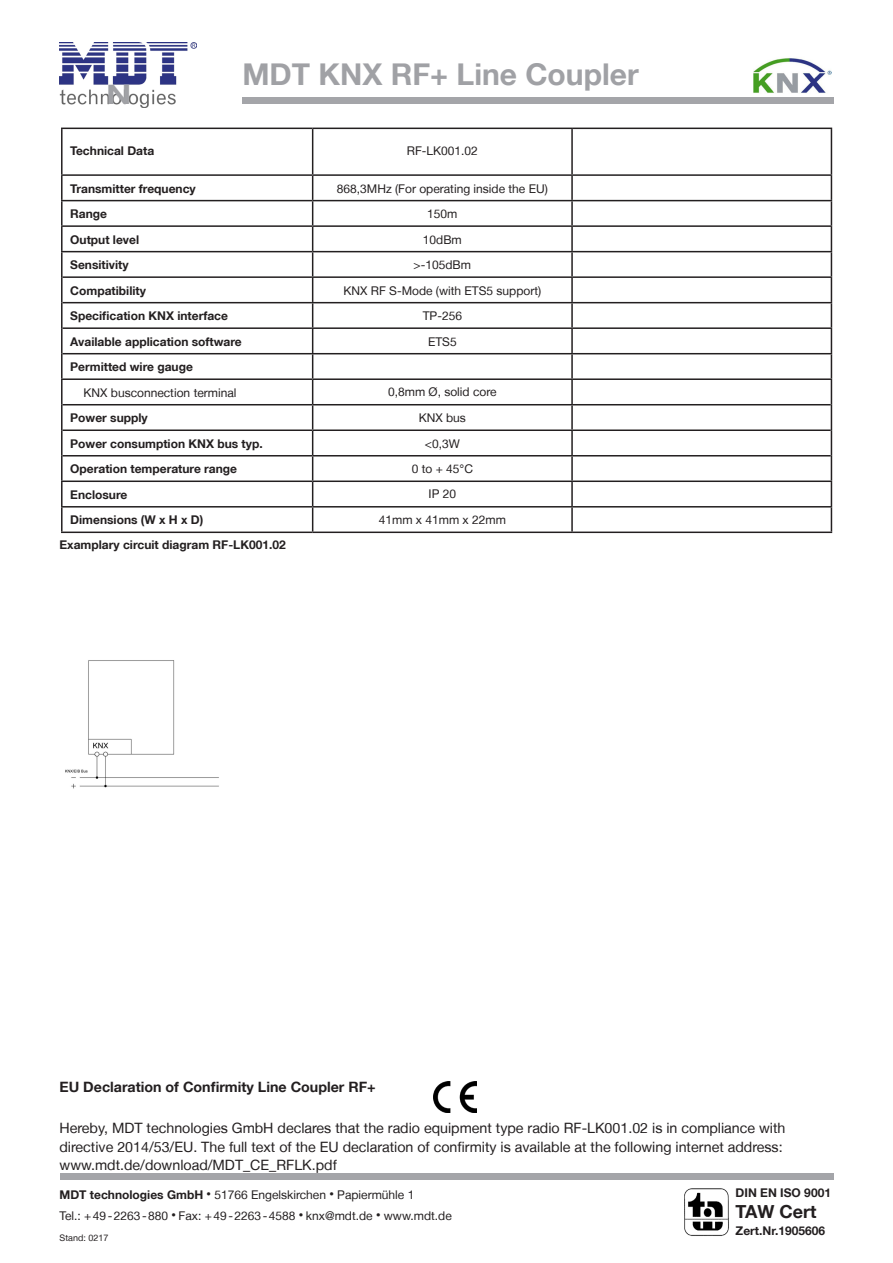
<style>
.page{position:relative;width:893px;height:1263px;background:#fff}
.page>*{position:absolute;margin:0;border:0;box-sizing:border-box;transform-origin:0 0}
.t1{font:700 30px "Helvetica Neue LT";color:#a0a1a5}
.t2{font:700 26.85px "Helvetica Neue LT";color:#a0a1a5;scale:1.28 1}
.t3{font:700 18px "Helvetica Neue LT";color:#231f20}
.t4{font:14.25px/18.8px "Helvetica Neue LT";color:#231f20}
.t5{font:700 14.25px "Helvetica Neue LT";color:#231f20}
.td-data{font:700 12px "Helvetica Neue LT";color:#231f20}
.td-data-centered{font:12px/21px "Helvetica Neue LT";color:#231f20}
.td-data-2{font:12px "Helvetica Neue LT";color:#231f20}
.td-title{font:700 12px "Helvetica Neue LT";color:#231f20}
.td-title-2{font:12px "Helvetica Neue LT";color:#231f20}
.t6{font:9px "Helvetica Neue LT";color:#231f20}
.s1{font-weight:700}
.s2{font-size:9px}
</style>
<div class="page">
<hr style="left:61px;top:128px;width:252px;height:1px;background:#231f20">
<hr style="left:61px;top:129px;width:2px;height:45px;background:#231f20">
<hr style="left:61px;top:354px;width:2px;height:24px;background:#231f20">
<hr style="left:61px;top:378px;width:252px;height:2px;background:#231f20">
<hr style="left:61px;top:380px;width:2px;height:25px;background:#231f20">
<hr style="left:61px;top:405px;width:2px;height:25px;background:#231f20">
<hr style="left:61px;top:430px;width:2px;height:26px;background:#231f20">
<hr style="left:61px;top:456px;width:2px;height:24px;background:#231f20">
<hr style="left:61px;top:480px;width:252px;height:2px;background:#231f20">
<hr style="left:61px;top:482px;width:2px;height:24px;background:#231f20">
<hr style="left:61px;top:506px;width:252px;height:1px;background:#231f20">
<hr style="left:61px;top:507px;width:2px;height:24px;background:#231f20">
<hr style="left:61px;top:531px;width:252px;height:2px;background:#231f20">
<hr style="left:313px;top:531px;width:259px;height:2px;background:#231f20">
<hr style="left:572px;top:531px;width:260px;height:2px;background:#231f20">
<hr style="left:61px;top:174px;width:252px;height:2px;background:#231f20">
<hr style="left:61px;top:176px;width:2px;height:24px;background:#231f20">
<hr style="left:61px;top:200px;width:252px;height:1px;background:#231f20">
<hr style="left:61px;top:201px;width:2px;height:24px;background:#231f20">
<hr style="left:61px;top:225px;width:252px;height:2px;background:#231f20">
<hr style="left:61px;top:227px;width:2px;height:24px;background:#231f20">
<hr style="left:61px;top:251px;width:252px;height:1px;background:#231f20">
<hr style="left:61px;top:252px;width:2px;height:25px;background:#231f20">
<hr style="left:61px;top:277px;width:2px;height:26px;background:#231f20">
<hr style="left:61px;top:303px;width:2px;height:25px;background:#231f20">
<hr style="left:61px;top:328px;width:2px;height:26px;background:#231f20">
<svg style="left:62px;top:128px;width:770px;height:403px"></svg>
<hr style="left:312px;top:353px;width:260px;height:1px;background:#231f20">
<hr style="left:572px;top:353px;width:260px;height:1px;background:#231f20">
<img style="left:434px;top:1082px;width:42px;height:30px">
<img style="left:65px;top:660px;width:154px;height:129px">
<img style="left:60px;top:43px;width:137px;height:65px">
<div style="left:242px;top:98px;width:591px;height:6px;background:#a4a5a9"></div>
<div style="left:60px;top:1174px;width:773px;height:6px;background:#a4a5a9"></div>
<img style="left:685px;top:1188px;width:44px;height:48px">
<img style="left:753px;top:57px;width:79px;height:36px">
<p class="t2" style="left:106px;top:78px;width:21px">N</p>
<p class="t1" style="left:242px;top:56px;width:398px">MDT KNX RF+ Line Coupler</p>
<p class="td-title" style="left:70px;top:143px;width:86px">Technical Data</p>
<p class="td-title-2" style="left:407px;top:143px;width:73px">RF-LK001.02</p>
<p class="td-data" style="left:70px;top:181px;width:127px">Transmitter frequency</p>
<p class="td-data-centered" style="left:337px;top:178px;width:212px">868,3MHz (For operating inside the EU)</p>
<p class="td-data" style="left:70px;top:206px;width:38px">Range</p>
<p class="td-data-centered" style="left:427px;top:203px;width:32px">150m</p>
<p class="td-data" style="left:70px;top:232px;width:70px">Output level</p>
<p class="td-data-centered" style="left:423px;top:229px;width:40px">10dBm</p>
<p class="td-data" style="left:70px;top:257px;width:60px">Sensitivity</p>
<p class="td-data-centered" style="left:414px;top:254px;width:59px">&gt;-105dBm</p>
<p class="td-data" style="left:70px;top:283px;width:77px">Compatibility</p>
<p class="td-data-centered" style="left:343px;top:280px;width:199px">KNX RF S-Mode (with ETS5 support)</p>
<p class="td-data" style="left:70px;top:308px;width:159px">Specification KNX interface</p>
<p class="td-data-centered" style="left:423px;top:305px;width:41px">TP-256</p>
<p class="td-data" style="left:70px;top:334px;width:173px">Available application software</p>
<p class="td-data-centered" style="left:428px;top:331px;width:30px">ETS5</p>
<p class="td-data" style="left:70px;top:359px;width:124px">Permitted wire gauge</p>
<p class="td-data-2" style="left:84px;top:385px;width:154px">KNX busconnection terminal</p>
<p class="td-data-centered" style="left:388px;top:381px;width:110px">0,8mm Ø, solid core</p>
<p class="td-data" style="left:70px;top:410px;width:79px">Power supply</p>
<p class="td-data-centered" style="left:419px;top:407px;width:49px">KNX bus</p>
<p class="td-data" style="left:70px;top:436px;width:194px">Power consumption KNX bus typ.</p>
<p class="td-data-centered" style="left:425px;top:433px;width:36px">&lt;0,3W</p>
<p class="td-data" style="left:70px;top:462px;width:168px">Operation temperature range</p>
<p class="td-data-centered" style="left:412px;top:458px;width:63px">0 to + 45°C</p>
<p class="td-data" style="left:70px;top:487px;width:59px">Enclosure</p>
<p class="td-data-centered" style="left:429px;top:483px;width:29px">IP 20</p>
<p class="td-data" style="left:70px;top:513px;width:135px">Dimensions (W x H x D)</p>
<p class="td-data-centered" style="left:379px;top:509px;width:129px">41mm x 41mm x 22mm</p>
<p class="td-data" style="left:60px;top:537px;width:228px">Examplary circuit diagram RF-LK001.02</p>
<p class="t5" style="left:60px;top:1078px;width:318px">EU Declaration of Confirmity Line Coupler RF+</p>
<p class="t4" style="left:60px;top:1118px;width:727px">Hereby, MDT technologies GmbH declares that the radio equipment type radio RF-LK001.02 is in compliance with directive 2014/53/EU. The full text of the EU declaration of confirmity is available at the following internet address: www.mdt.de/download/MDT_CE_RFLK.pdf</p>
<p class="td-data-centered" style="left:60px;top:1183px;width:394px"><span class="s1">MDT technologies GmbH</span> <span class="s2">•</span> 51766 Engelskirchen <span class="s2">•</span> Papiermühle 1<br>Tel.: +49-2263-880 <span class="s2">•</span> Fax: +49-2263-4588 <span class="s2">•</span> knx@mdt.de <span class="s2">•</span> www.mdt.de</p>
<p class="t6" style="left:60px;top:1232px;width:50px">Stand: 0217</p>
<p class="td-data" style="left:736px;top:1185px;width:97px">DIN EN ISO 9001</p>
<p class="t3" style="left:736px;top:1200px;width:82px">TAW Cert</p>
<p class="td-data" style="left:736px;top:1223px;width:91px">Zert.Nr.1905606</p>
</div>
